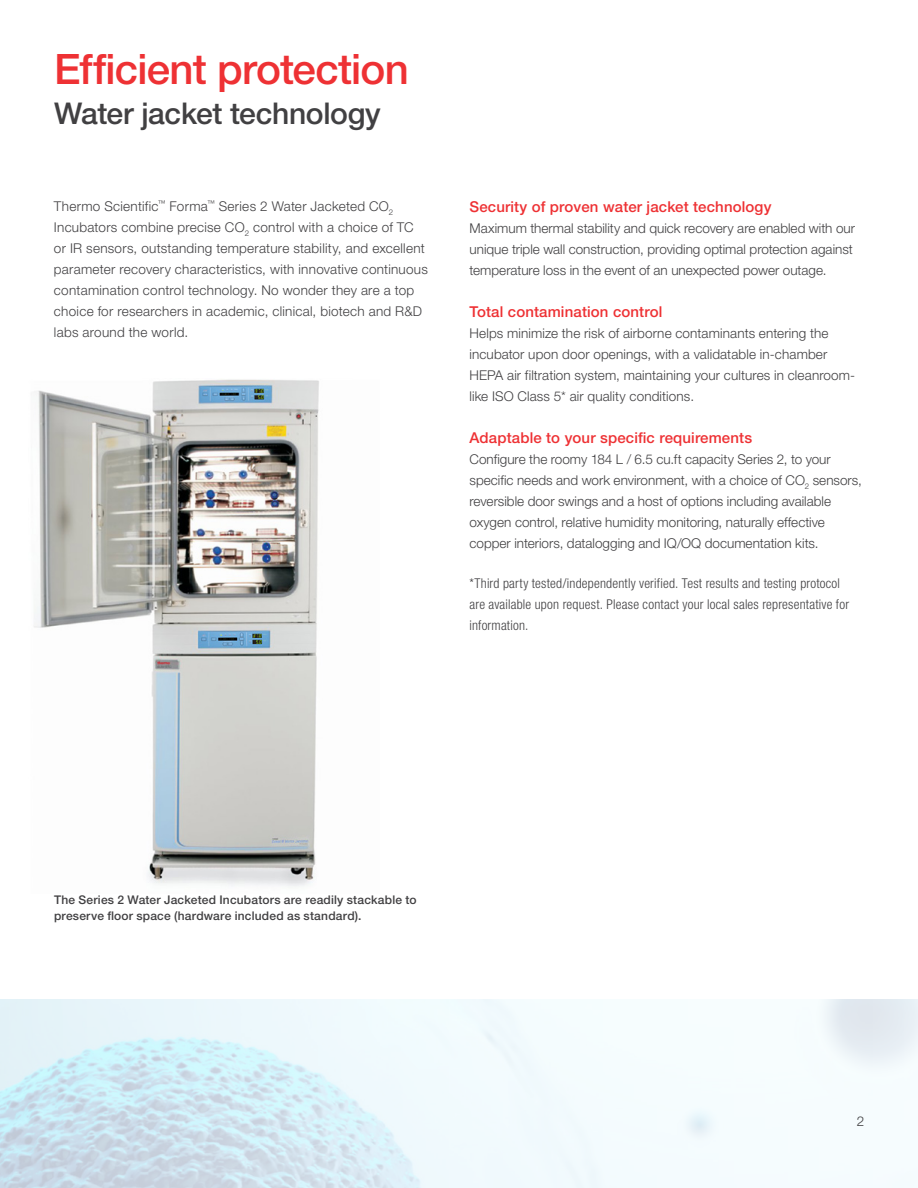
<style>
.page{position:relative;width:918px;height:1188px;background:#fff}
.page>*{position:absolute;margin:0;border:0;box-sizing:border-box;transform-origin:0 0}
.t1{font:500 42px "Helvetica Neue LTW1 G";letter-spacing:-.02em;color:#ee3134}
.t2{font:500 30px "Helvetica Neue LTW1 G";letter-spacing:-.01em;color:#414042}
.t3{font:500 15px "Helvetica Neue LTW1 G";letter-spacing:.01em;color:#ee3134}
.t4{font:300 13.5px/21px "Helvetica Neue LTW1 G";letter-spacing:.005em;color:#414042}
.t5{font:300 condensed 13.5px/21px "Helvetica Neue LTW1 G";letter-spacing:.015em;color:#414042}
.t6{font:500 12px/15.8px "Helvetica Neue LTW1 G";letter-spacing:.02em;color:#414042}
</style>
<div class="page">
<img style="left:34px;top:379px;width:285px;height:508px">
<h1 class="t1" style="left:54px;top:44px;width:356px">Efficient protection</h1>
<h2 class="t2" style="left:54px;top:96px;width:328px">Water jacket technology</h2>
<p class="t4" style="left:54px;top:195px;width:375px">Thermo Scientific<sup>™</sup> Forma<sup>™</sup> Series 2 Water Jacketed CO<sub>2<br></sub>Incubators combine precise CO<sub>2</sub> control with a choice of TC or IR sensors, outstanding temperature stability, and excellent parameter recovery characteristics, with innovative continuous contamination control technology. No wonder they are a top choice for researchers in academic, clinical, biotech and R&amp;D labs around the world.</p>
<p class="t3" style="left:470px;top:197px;width:303px">Security of proven water jacket technology</p>
<p class="t4" style="left:470px;top:217px;width:387px">Maximum thermal stability and quick recovery are enabled with our unique triple wall construction, providing optimal protection against temperature loss in the event of an unexpected power outage.</p>
<p class="t3" style="left:470px;top:302px;width:194px">Total contamination control</p>
<p class="t4" style="left:470px;top:322px;width:387px">Helps minimize the risk of airborne contaminants entering the incubator upon door openings, with a validatable in-chamber HEPA air filtration system, maintaining your cultures in cleanroom&shy;like ISO Class 5* air quality conditions.</p>
<p class="t3" style="left:470px;top:428px;width:284px">Adaptable to your specific requirements</p>
<p class="t4" style="left:469px;top:448px;width:394px">Configure the roomy 184 L / 6.5 cu.ft capacity Series 2, to your specific needs and work environment, with a choice of CO<sub>2</sub> sensors, reversible door swings and a host of options including available oxygen control, relative humidity monitoring, naturally effective copper interiors, datalogging and IQ/OQ documentation kits.</p>
<p class="t5" style="left:470px;top:573px;width:381px">*Third party tested/independently verified. Test results and testing protocol are available upon request. Please contact your local sales representative for information.</p>
<p class="t6" style="left:54px;top:892px;width:364px">The Series 2 Water Jacketed Incubators are readily stackable to preserve floor space (hardware included as standard).</p>
<p class="t4" style="left:857px;top:1110px;width:9px">2</p>
</div>
